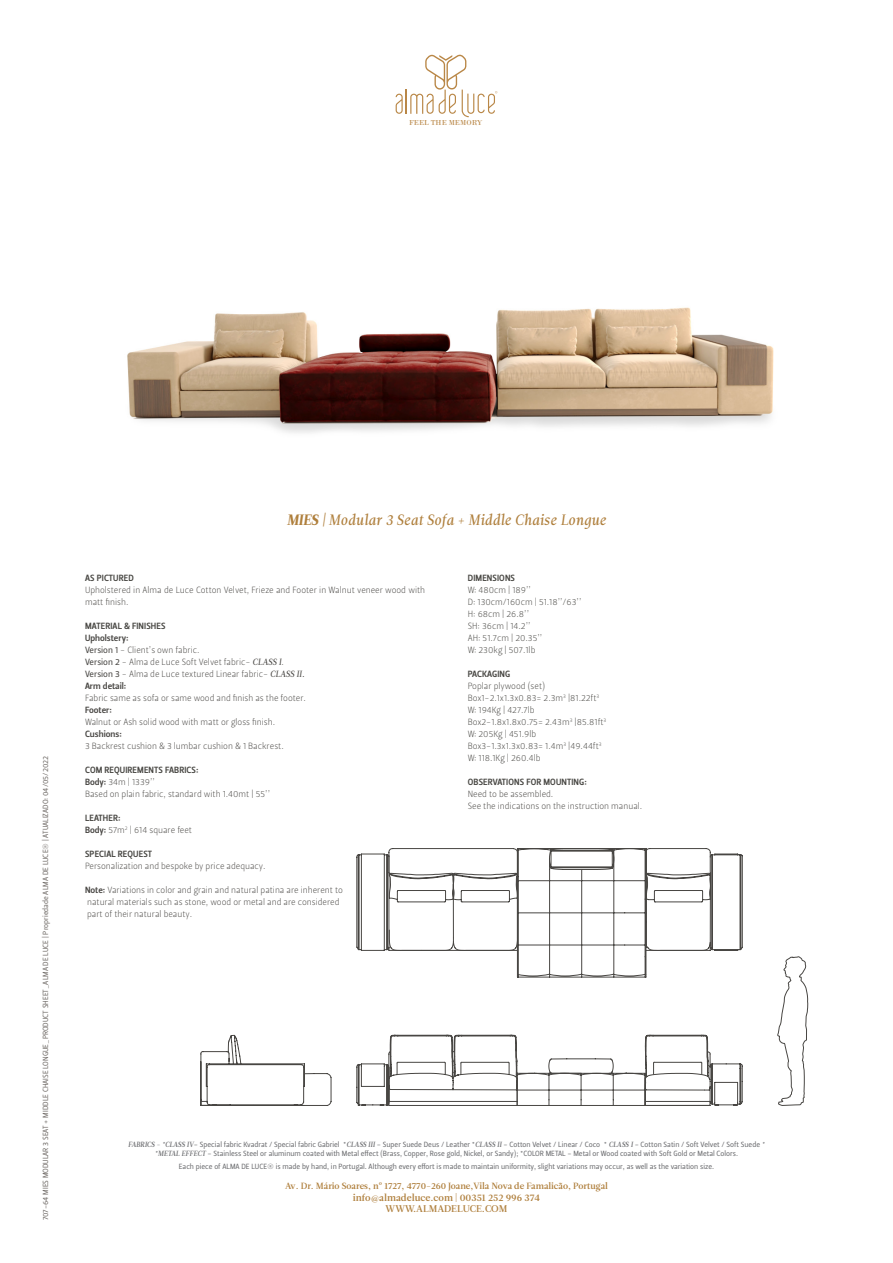
<style>
.page{position:relative;width:893px;height:1263px;background:#fff}
.page>*{position:absolute;margin:0;border:0;box-sizing:border-box;transform-origin:0 0}
.NOME_MOVEL{font:15px "Leitura Italic 2";color:#af7f3c}
.t1{font:9.75px/11.7px "Leitura Roman 3";color:#af7f3c;text-align:center}
.t2{font:9px/12px "Leitura Sans Grot 1";color:#484643}
.t3{font:9px "Leitura Sans Grot 1";color:#484743}
.TEXTO{font:9px "Leitura Sans Grot 3";letter-spacing:.015em;color:#484743}
.t4{font:9px "Leitura Roman 3";color:#af7f3c}
.t5{font:9px "Leitura Sans Grot 3";color:#484643}
.t6{font:7.65px "Bodoni";color:#b98747}
.t7{font:7.5px "Leitura Sans Grot 2";color:#6c6d70}
.t8{font:7.5px "Leitura Sans Grot 2";color:#716c68}
.s1{font-family:"Leitura Italic 4"}
.s2{font-family:"Leitura Sans Grot 2"}
.s3{font-family:"Leitura Italic 2"}
.s4{font-family:"Leitura Sans Grot 3"}
.s5{font-family:"Leitura Italic 3"}
</style>
<div class="page">
<svg style="left:396px;top:55px;width:101px;height:62px"></svg>
<img style="left:127px;top:307px;width:647px;height:126px">
<svg style="left:356px;top:850px;width:33px;height:256px"></svg>
<svg style="left:389px;top:848px;width:419px;height:258px"></svg>
<svg style="left:201px;top:1035px;width:130px;height:71px"></svg>
<p class="t6" style="left:409px;top:118px;width:75px">FEEL THE MEMORY</p>
<p class="t8" style="left:41px;top:1220px;width:466px;rotate:-90deg">707-64 MIES MODULAR 3 SEAT + MIDDLE CHAISE LONGUE_PRODUCT SHEET_ALMA DE LUCE | Propriedade ALMA DE LUCE® | ATUALIZADO: 04/05/2022</p>
<p class="NOME_MOVEL" style="left:287px;top:511px;width:321px"><span class="s1">MIES |</span> Modular 3 Seat Sofa + Middle Chaise Longue</p>
<p class="TEXTO" style="left:85px;top:573px;width:50px">AS PICTURED</p>
<p class="t2" style="left:85px;top:584px;width:342px">Upholstered in Alma de Luce Cotton Velvet, Frieze and Footer in Walnut veneer wood with matt finish.</p>
<p class="TEXTO" style="left:85px;top:621px;width:82px">MATERIAL &amp; FINISHES</p>
<p class="t5" style="left:85px;top:633px;width:45px">Upholstery:</p>
<p class="t2" style="left:85px;top:644px;width:116px"><span class="s2">Version 1</span> - Client’s own fabric.</p>
<p class="t2" style="left:85px;top:656px;width:200px"><span class="s2">Version 2</span> - Alma de Luce Soft Velvet fabric- <span class="s3">CLASS I</span>.</p>
<p class="t2" style="left:85px;top:668px;width:221px"><span class="s2">Version 3</span> - Alma de Luce textured Linear fabric- <span class="s3">CLASS II.</span></p>
<p class="t5" style="left:85px;top:681px;width:43px">Arm detail:</p>
<p class="t2" style="left:85px;top:692px;width:222px">Fabric same as sofa or same wood and finish as the footer.</p>
<p class="t5" style="left:85px;top:705px;width:28px">Footer:</p>
<p class="t2" style="left:85px;top:716px;width:192px">Walnut or Ash solid wood with matt or gloss finish.</p>
<p class="t5" style="left:85px;top:729px;width:38px">Cushions:</p>
<p class="t2" style="left:85px;top:740px;width:200px">3 Backrest cushion &amp; 3 lumbar cushion &amp; 1 Backrest.</p>
<p class="TEXTO" style="left:85px;top:765px;width:115px">COM REQUIREMENTS FABRICS:</p>
<p class="t2" style="left:85px;top:776px;width:71px"><span class="s4">Body:</span> 34m | 1339’’</p>
<p class="t2" style="left:85px;top:788px;width:187px">Based on plain fabric, standard with 1.40mt | 55’’</p>
<p class="TEXTO" style="left:85px;top:813px;width:37px">LEATHER:</p>
<p class="t2" style="left:85px;top:824px;width:109px"><span class="s4">Body:</span> 57m<sup>2</sup> | 614 square feet</p>
<p class="TEXTO" style="left:85px;top:849px;width:69px">SPECIAL REQUEST</p>
<p class="t2" style="left:85px;top:860px;width:182px">Personalization and bespoke by price adequacy.</p>
<p class="t2" style="left:85px;top:884px;width:259px"><span class="s4">Note:</span> Variations in color and grain and natural patina are inherent to</p>
<p class="t2" style="left:87px;top:896px;width:254px">natural materials such as stone, wood or metal and are considered</p>
<p class="t2" style="left:87px;top:908px;width:107px">part of their natural beauty.</p>
<p class="TEXTO" style="left:468px;top:573px;width:49px">DIMENSIONS</p>
<p class="t3" style="left:468px;top:585px;width:65px">W: 480cm | 189’’</p>
<p class="t3" style="left:468px;top:597px;width:115px">D: 130cm/160cm | 51.18’’/63’’</p>
<p class="t3" style="left:468px;top:609px;width:63px">H: 68cm | 26.8’’</p>
<p class="t3" style="left:468px;top:621px;width:64px">SH: 36cm | 14.2’’</p>
<p class="t3" style="left:468px;top:633px;width:76px">AH: 51.7cm | 20.35’’</p>
<p class="t3" style="left:468px;top:645px;width:69px">W: 230kg | 507.1lb</p>
<p class="TEXTO" style="left:468px;top:669px;width:44px">PACKAGING</p>
<p class="t3" style="left:468px;top:681px;width:79px">Poplar plywood (set)</p>
<p class="t3" style="left:468px;top:693px;width:133px">Box1-2.1x1.3x0.83= 2.3m<sup>3</sup> |81.22ft<sup>3</sup></p>
<p class="t3" style="left:468px;top:705px;width:68px">W: 194Kg | 427.7lb</p>
<p class="t3" style="left:468px;top:717px;width:140px">Box2-1.8x1.8x0.75= 2.43m<sup>3</sup> |85.81ft<sup>3</sup></p>
<p class="t3" style="left:468px;top:729px;width:70px">W: 205Kg | 451.9lb</p>
<p class="t3" style="left:468px;top:741px;width:135px">Box3-1.3x1.3x0.83= 1.4m<sup>3</sup> |49.44ft<sup>3</sup></p>
<p class="t3" style="left:468px;top:753px;width:74px">W: 118.1Kg | 260.4lb</p>
<p class="TEXTO" style="left:468px;top:777px;width:121px">OBSERVATIONS FOR MOUNTING:</p>
<p class="t2" style="left:468px;top:788px;width:87px">Need to be assembled.</p>
<p class="t2" style="left:468px;top:800px;width:176px">See the indications on the instruction manual.</p>
<p class="t7" style="left:128px;top:1140px;width:638px"><span class="s5">FABRICS - *CLASS IV</span>- Special fabric Kvadrat / Special fabric Gabriel *<span class="s5">CLASS III</span> - Super Suede Deus / Leather *<span class="s5">CLASS II</span> - Cotton Velvet / Linear / Coco * <span class="s5">CLASS I</span> - Cotton Satin / Soft Velvet / Soft Suede <span class="s5">*</span></p>
<p class="t7" style="left:155px;top:1149px;width:585px"><span class="s5">*METAL EFFECT</span> - Stainless Steel or aluminum coated with Metal effect (Brass, Copper, Rose gold, Nickel, or Sandy); *COLOR METAL - Metal or Wood coated with Soft Gold or Metal Colors.</p>
<p class="t7" style="left:179px;top:1162px;width:537px">Each piece of ALMA DE LUCE® is made by hand, in Portugal. Although every effort is made to maintain uniformity, slight variations may occur, as well as the variation size.</p>
<p class="t4" style="left:285px;top:1180px;width:324px">Av. Dr. Mário Soares, nº 1727, 4770-260 Joane,Vila Nova de Famalicão, Portugal</p>
<p class="t1" style="left:353px;top:1191px;width:188px">info@almadeluce.com | 00351 252 996 374<br>WWW.ALMADELUCE.COM</p>
</div>
